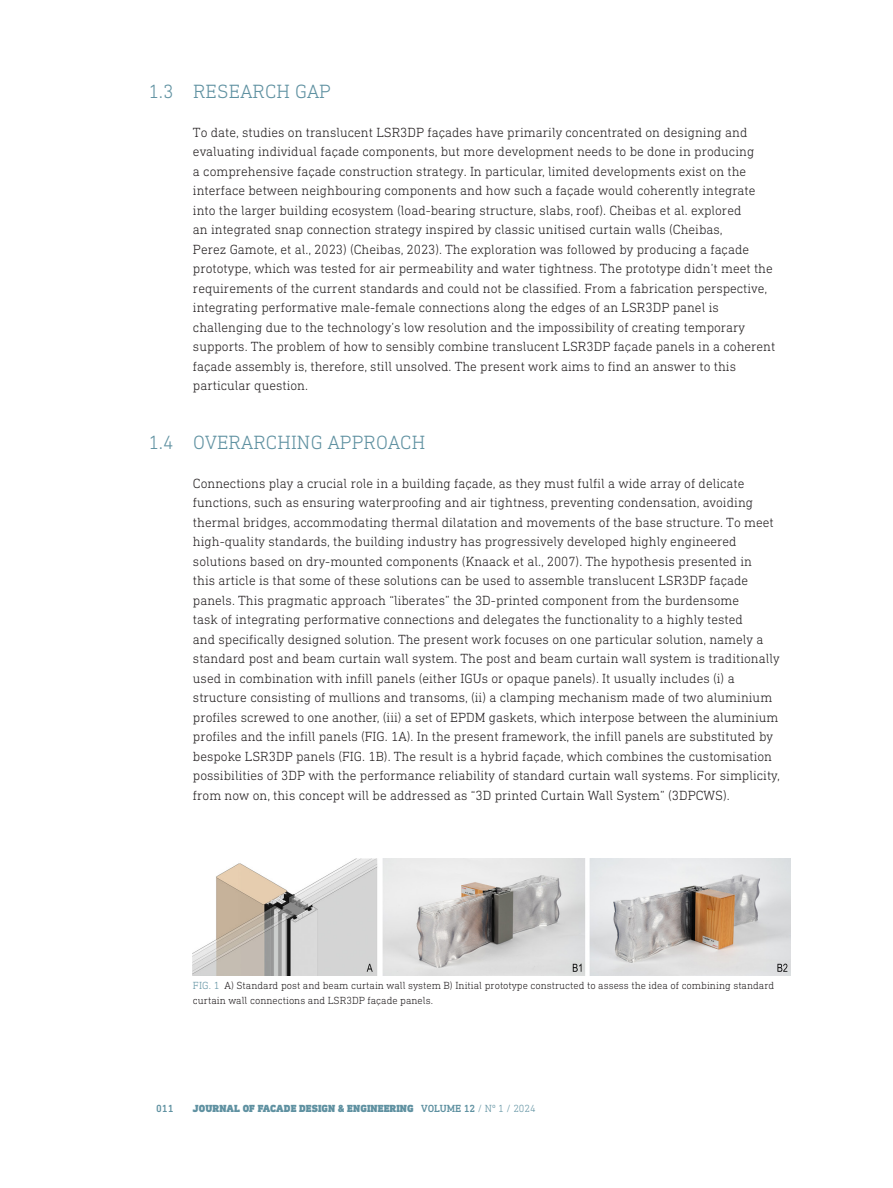
<style>
.page{position:relative;width:893px;height:1188px;background:#fff}
.page>*{position:absolute;margin:0;border:0;box-sizing:border-box;transform-origin:0 0}
.t1{font:300 19.5px "DIN Next Slab Pro";letter-spacing:.01em;color:#5f91a1}
.BODY_Normal{font:300 13.5px/19.5px "DIN Next Slab Pro";color:#231f20}
.t2{font:300 10.5px/14.5px "DIN Next Slab Pro";color:#231f20}
.t3{font:900 10.5px "DIN Next Slab Pro";letter-spacing:.01em;color:#5f91a1}
.t4{font:500 10.5px "DIN Next Slab Pro";color:#5f91a1}
.s1{color:#5f91a1}
.s2{font-weight:500}
.s3{font-weight:300}
</style>
<div class="page">
<img style="left:193px;top:858px;width:598px;height:117px">
<p class="t1" style="left:149px;top:80px;width:184px">1.3 RESEARCH GAP</p>
<p class="BODY_Normal" style="left:193px;top:122px;width:584px">To date, studies on translucent LSR3DP façades have primarily concentrated on designing and evaluating individual façade components, but more development needs to be done in producing<br>a comprehensive façade construction strategy. In particular, limited developments exist on the interface between neighbouring components and how such a façade would coherently integrate into the larger building ecosystem (load-bearing structure, slabs, roof). Cheibas et al. explored<br>an integrated snap connection strategy inspired by classic unitised curtain walls (Cheibas,<br>Perez Gamote, et al., 2023) (Cheibas, 2023). The exploration was followed by producing a façade prototype, which was tested for air permeability and water tightness. The prototype didn’t meet the requirements of the current standards and could not be classified. From a fabrication perspective, integrating performative male-female connections along the edges of an LSR3DP panel is challenging due to the technology’s low resolution and the impossibility of creating temporary supports. The problem of how to sensibly combine translucent LSR3DP façade panels in a coherent façade assembly is, therefore, still unsolved. The present work aims to find an answer to this particular question.</p>
<p class="t1" style="left:149px;top:431px;width:278px">1.4 OVERARCHING APPROACH</p>
<p class="BODY_Normal" style="left:193px;top:473px;width:588px">Connections play a crucial role in a building façade, as they must fulfil a wide array of delicate functions, such as ensuring waterproofing and air tightness, preventing condensation, avoiding thermal bridges, accommodating thermal dilatation and movements of the base structure. To meet high-quality standards, the building industry has progressively developed highly engineered solutions based on dry-mounted components (Knaack et al., 2007). The hypothesis presented in<br>this article is that some of these solutions can be used to assemble translucent LSR3DP façade panels. This pragmatic approach “liberates” the 3D-printed component from the burdensome<br>task of integrating performative connections and delegates the functionality to a highly tested<br>and specifically designed solution. The present work focuses on one particular solution, namely a standard post and beam curtain wall system. The post and beam curtain wall system is traditionally used in combination with infill panels (either IGUs or opaque panels). It usually includes (i) a structure consisting of mullions and transoms, (ii) a clamping mechanism made of two aluminium profiles screwed to one another, (iii) a set of EPDM gaskets, which interpose between the aluminium profiles and the infill panels (FIG. 1A). In the present framework, the infill panels are substituted by bespoke LSR3DP panels (FIG. 1B). The result is a hybrid façade, which combines the customisation possibilities of 3DP with the performance reliability of standard curtain wall systems. For simplicity, from now on, this concept will be addressed as “3D printed Curtain Wall System” (3DPCWS).</p>
<p class="t2" style="left:193px;top:978px;width:583px"><span class="s1">Fig . 1</span> A) Standard post and beam curtain wall system B) Initial prototype constructed to assess the idea of combining standard curtain wall connections and LSR3DP façade panels.</p>
<p class="t4" style="left:156px;top:1102px;width:19px">011</p>
<p class="t3" style="left:193px;top:1102px;width:344px">JOURNAL OF FACADE DESIGN &amp; ENGINEERING <span class="s2">VOLUME 12</span> <span class="s3">/ Nº 1 / 2024</span></p>
</div>
